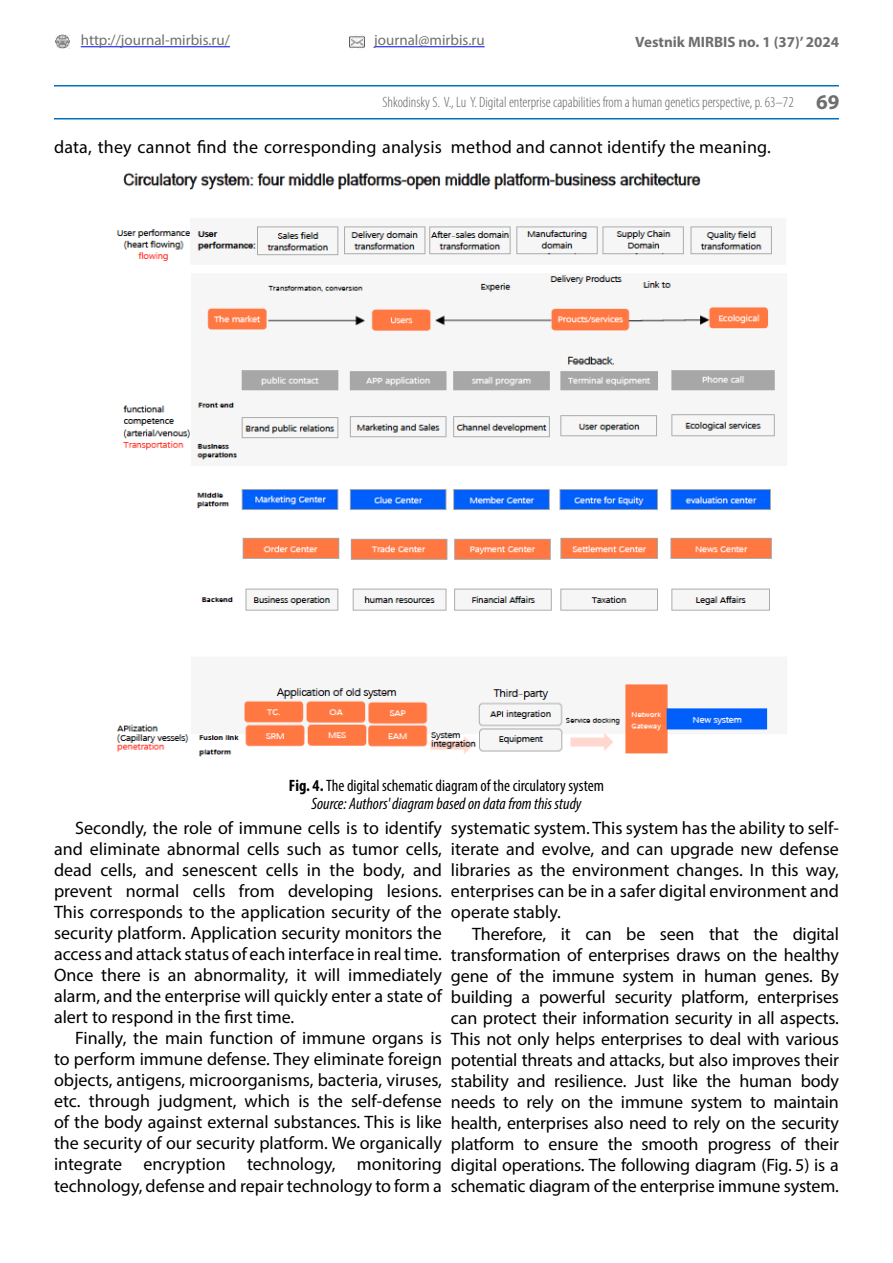
<style>
.page{position:relative;width:893px;height:1263px;background:#fff}
.page>*{position:absolute;margin:0;border:0;box-sizing:border-box;transform-origin:0 0}
.t1{font:18px/21px "Myriad Pro";color:#000;text-align:justify}
.t2{font:condensed 16.5px/18.1px "Myriad Pro";color:#000;text-align:center}
.t3{font:300 condensed 15px "Myriad Pro";color:#636363}
.t4{font:15px "Myriad Pro";color:#6f6f6f}
.t5{font:700 15px "Myriad Pro";color:#6f6f6f}
.s1{font-weight:700;font-stretch:normal;font-size:21px;color:#6f6f6f}
.s2{font-weight:700}
.s3{font-style:italic}
</style>
<div class="page">
<hr style="left:54px;top:118px;width:785px;height:1px;background:#0070c0">
<img style="left:55px;top:34px;width:15px;height:15px">
<img style="left:349px;top:34px;width:16px;height:15px">
<hr style="left:81px;top:46px;width:149px;height:1px;background:#00f">
<hr style="left:374px;top:46px;width:111px;height:1px;background:#00f">
<hr style="left:54px;top:85px;width:785px;height:1px;background:#0070c0">
<img style="left:116px;top:172px;width:659px;height:585px">
<p class="t4" style="left:81px;top:31px;width:151px">http://journal-mirbis.ru/</p>
<p class="t4" style="left:374px;top:31px;width:112px">journal@mirbis.ru</p>
<p class="t5" style="left:635px;top:32px;width:205px">Vestnik MIRBIS no. 1 (37)’ 2024</p>
<p class="t3" style="left:382px;top:93px;width:459px">Shkodinsky S. V., Lu Y. Digital enterprise capabilities from a human genetics perspective, p. 63–72 <span class="s1">69</span></p>
<p class="t1" style="left:54px;top:136px;width:718px">data, they cannot find the corresponding analysis method and cannot identify the meaning.</p>
<p class="t2" style="left:289px;top:776px;width:316px"><span class="s2">Fig. 4.</span> The digital schematic diagram of the circulatory system<br><span class="s3">Source: Authors' diagram based on data from this study</span></p>
<p class="t1" style="left:54px;top:817px;width:389px;text-indent:21px">Secondly, the role of immune cells is to identify and eliminate abnormal cells such as tumor cells, dead cells, and senescent cells in the body, and prevent normal cells from developing lesions.<br>This corresponds to the application security of the security platform. Application security monitors the access and attack status of each interface in real time.<br>Once there is an abnormality, it will immediately alarm, and the enterprise will quickly enter a state of alert to respond in the first time.</p>
<p class="t1" style="left:54px;top:1027px;width:390px;text-indent:21px">Finally, the main function of immune organs is to perform immune defense. They eliminate foreign objects, antigens, microorganisms, bacteria, viruses, etc. through judgment, which is the self-defense of the body against external substances. This is like the security of our security platform. We organically integrate encryption technology, monitoring technology, defense and repair technology to form a</p>
<p class="t1" style="left:451px;top:818px;width:389px">systematic system. This system has the ability to self&shy;iterate and evolve, and can upgrade new defense libraries as the environment changes. In this way, enterprises can be in a safer digital environment and operate stably.</p>
<p class="t1" style="left:451px;top:923px;width:390px;text-indent:21px">Therefore, it can be seen that the digital transformation of enterprises draws on the healthy gene of the immune system in human genes. By building a powerful security platform, enterprises can protect their information security in all aspects.<br>This not only helps enterprises to deal with various potential threats and attacks, but also improves their stability and resilience. Just like the human body needs to rely on the immune system to maintain health, enterprises also need to rely on the security platform to ensure the smooth progress of their digital operations. The following diagram (Fig. 5) is a schematic diagram of the enterprise immune system.</p>
</div>
